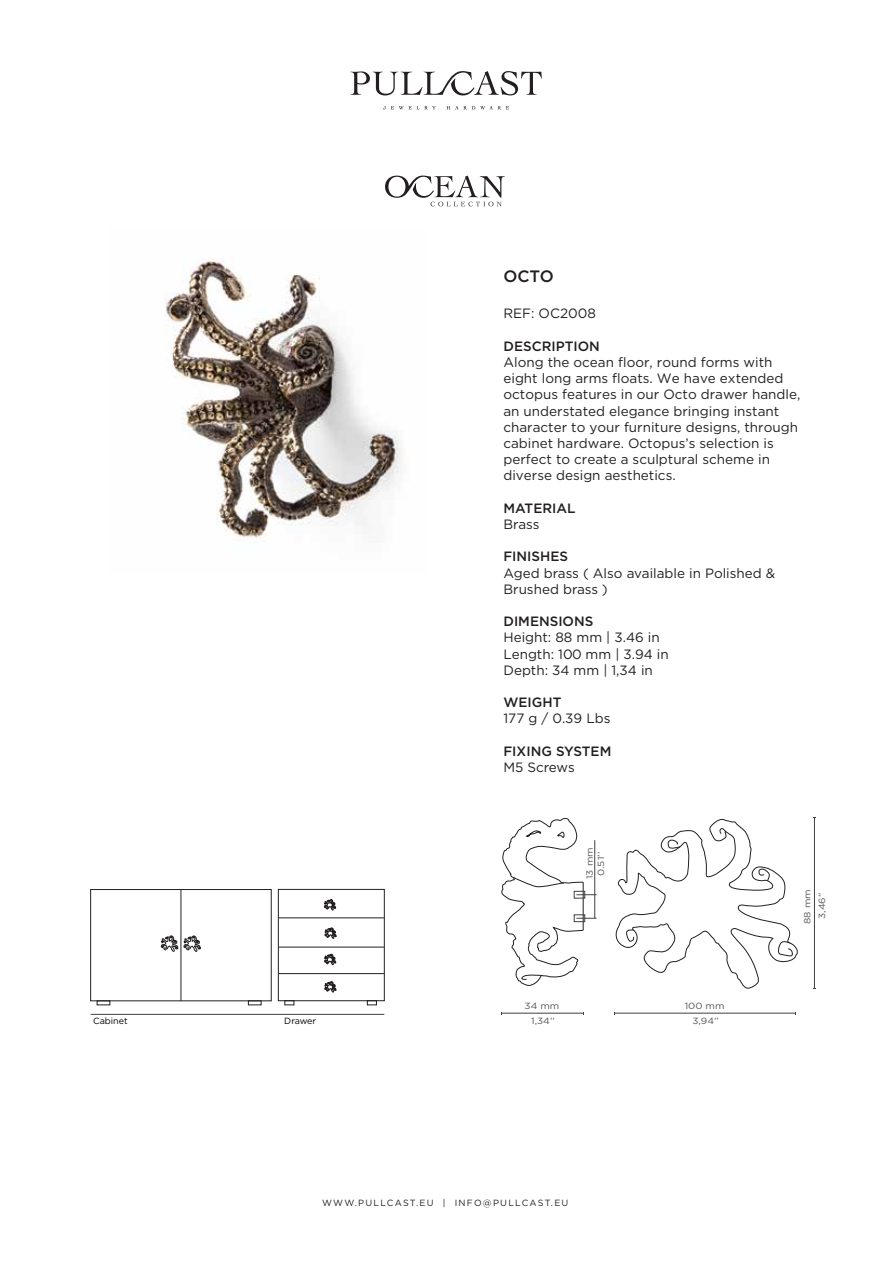
<style>
.page{position:relative;width:893px;height:1263px;background:#fff}
.page>*{position:absolute;margin:0;border:0;box-sizing:border-box;transform-origin:0 0}
.t1{font:500 16.5px "Gotham";color:#231f20}
.t2{font:13.5px/16.2px "Gotham";color:#231f20}
.t3{font:500 13.5px "Gotham";color:#231f20}
.t4{font:9px/14.7px "Gotham";color:#585757;text-align:center;scale:1.11 1}
.t5{font:9px "Gotham";letter-spacing:.14em;color:#231f20}
.t6{font:9px "Gotham";color:#000}
</style>
<div class="page">
<img style="left:164px;top:258px;width:238px;height:282px">
<hr style="left:91px;top:1014px;width:293px;height:1px;background:#414142">
<hr style="left:615px;top:1013px;width:181px;height:1px;background:#414142">
<hr style="left:502px;top:1013px;width:81px;height:1px;background:#414142">
<svg style="left:615px;top:819px;width:183px;height:170px"></svg>
<svg style="left:385px;top:176px;width:120px;height:30px"></svg>
<svg style="left:501px;top:818px;width:95px;height:168px"></svg>
<hr style="left:814px;top:817px;width:1px;height:171px;background:#414142">
<div style="left:278px;top:889px;width:107px;height:112px;border:1px solid #231f20"></div>
<div style="left:284px;top:1000px;width:10px;height:5px;border:1px solid #231f20"></div>
<hr style="left:279px;top:973px;width:105px;height:1px;background:#231f20">
<hr style="left:278px;top:947px;width:106px;height:1px;background:#231f20">
<div style="left:90px;top:889px;width:182px;height:112px;border:1px solid #231f20"></div>
<div style="left:97px;top:1000px;width:13px;height:5px;border:1px solid #231f20"></div>
<hr style="left:181px;top:889px;width:1px;height:112px;background:#231f20">
<div style="left:248px;top:1000px;width:13px;height:5px;border:1px solid #231f20"></div>
<svg style="left:161px;top:935px;width:17px;height:17px"></svg>
<svg style="left:184px;top:936px;width:17px;height:16px"></svg>
<hr style="left:279px;top:917px;width:105px;height:1px;background:#231f20">
<svg style="left:324px;top:899px;width:12px;height:12px"></svg>
<svg style="left:325px;top:927px;width:12px;height:11px"></svg>
<svg style="left:324px;top:954px;width:12px;height:11px"></svg>
<svg style="left:325px;top:981px;width:11px;height:11px"></svg>
<div style="left:367px;top:1000px;width:10px;height:5px;border:1px solid #231f20"></div>
<svg style="left:383px;top:106px;width:53px;height:3px"></svg>
<svg style="left:446px;top:106px;width:63px;height:3px"></svg>
<svg style="left:350px;top:71px;width:192px;height:24px"></svg>
<p class="t1" style="left:503px;top:266px;width:52px">OCTO</p>
<p class="t2" style="left:503px;top:305px;width:94px">REF: OC2008</p>
<p class="t3" style="left:503px;top:337px;width:98px">DESCRIPTION</p>
<p class="t2" style="left:503px;top:354px;width:298px">Along the ocean floor, round forms with eight long arms floats. We have extended octopus features in our Octo drawer handle, an understated elegance bringing instant character to your furniture designs, through cabinet hardware. Octopus’s selection is perfect to create a sculptural scheme in diverse design aesthetics.</p>
<p class="t3" style="left:503px;top:499px;width:74px">MATERIAL</p>
<p class="t2" style="left:503px;top:516px;width:38px">Brass</p>
<p class="t3" style="left:503px;top:548px;width:66px">FINISHES</p>
<p class="t2" style="left:503px;top:564px;width:273px">Aged brass ( Also available in Polished &amp;<br>Brushed brass )</p>
<p class="t3" style="left:503px;top:612px;width:91px">DIMENSIONS</p>
<p class="t2" style="left:503px;top:629px;width:167px">Height: 88 mm | 3.46 in<br>Length: 100 mm | 3.94 in<br>Depth: 34 mm | 1,34 in</p>
<p class="t3" style="left:503px;top:693px;width:59px">WEIGHT</p>
<p class="t2" style="left:503px;top:710px;width:108px">177 g / 0.39 Lbs</p>
<p class="t3" style="left:503px;top:742px;width:109px">FIXING SYSTEM</p>
<p class="t2" style="left:503px;top:759px;width:73px">M5 Screws</p>
<p class="t6" style="left:93px;top:1015px;width:36px">Cabinet</p>
<p class="t6" style="left:284px;top:1015px;width:33px">Drawer</p>
<p class="t4" style="left:584px;top:879px;width:30px;line-height:11.1px;rotate:-90deg">13 mm<br>0.51’’</p>
<p class="t4" style="left:525px;top:999px;width:33px">34 mm<br>1,34’’</p>
<p class="t5" style="left:322px;top:1197px;width:248px">WWW.PULLCAST.EU | INFO@PULLCAST.EU</p>
<p class="t4" style="left:685px;top:999px;width:37px">100 mm<br>3,94’’</p>
<p class="t4" style="left:800px;top:924px;width:33px;rotate:-90deg">88 mm<br>3,46’’</p>
</div>
